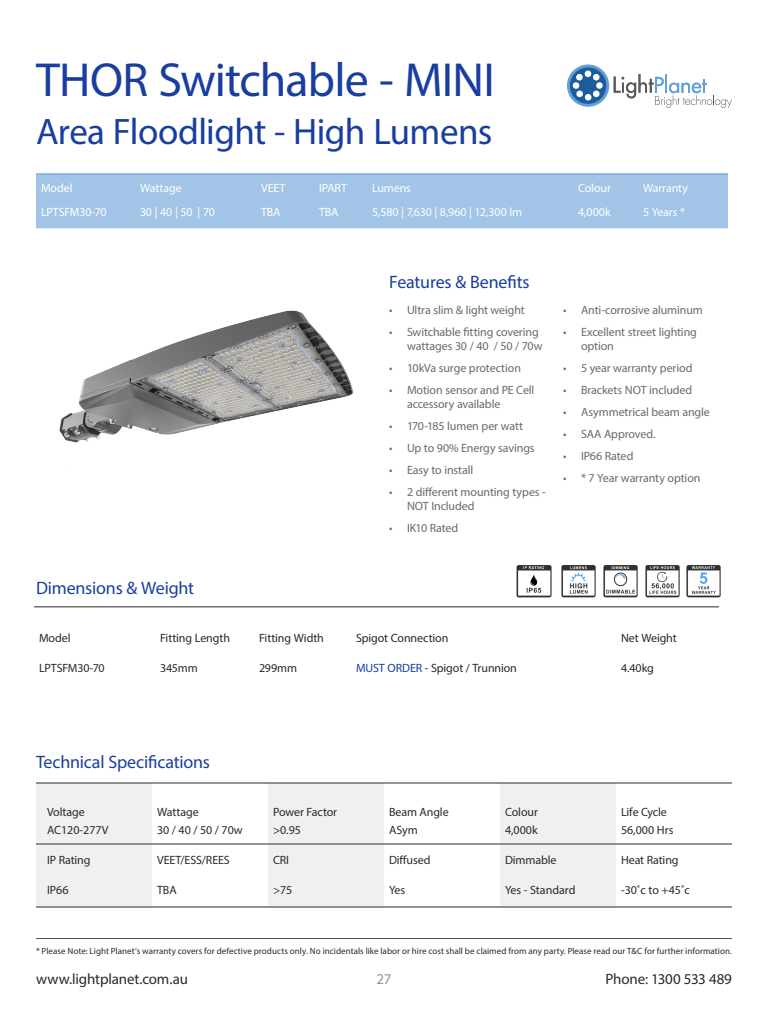
<style>
.page{position:relative;width:768px;height:1024px;background:#fff}
.page>*{position:absolute;margin:0;border:0;box-sizing:border-box;transform-origin:0 0}
.t1{font:48px "Myriad Pro";letter-spacing:-.015em;color:#1a3ea0}
.t2{font:37px "Myriad Pro";letter-spacing:-.02em;color:#1a3ea0}
.t3{font:18px "Myriad Pro";letter-spacing:-.01em;color:#1a3ea0}
.t4{font:15px "Myriad Pro";letter-spacing:-.01em;color:#292929}
.t5{font:15px "Myriad Pro";color:#949494}
.t6{font:12px/14px "Myriad Pro";letter-spacing:-.01em;color:#696969}
.t7{font:12px "Myriad Pro";letter-spacing:-.005em;color:#292929}
.t8{font:12px "Myriad Pro";letter-spacing:-.01em;color:#fff}
.t9{font:9px "Myriad Pro";letter-spacing:.005em;color:#292929}
.s1{color:#1a3ea0}
</style>
<div class="page">
<hr style="left:36px;top:938px;width:696px;height:1px;background:#545454">
<svg style="left:36px;top:784px;width:580px;height:122px;fill:#f0f0f0"></svg>
<svg style="left:616px;top:843px;width:116px;height:1px"></svg>
<hr style="left:36px;top:782px;width:116px;height:2px;background:#292929">
<hr style="left:152px;top:782px;width:116px;height:2px;background:#292929">
<hr style="left:268px;top:782px;width:116px;height:2px;background:#292929">
<hr style="left:384px;top:782px;width:116px;height:2px;background:#292929">
<hr style="left:500px;top:782px;width:116px;height:2px;background:#292929">
<hr style="left:616px;top:782px;width:116px;height:2px;background:#292929">
<hr style="left:36px;top:844px;width:116px;height:1px;background:#292929">
<hr style="left:152px;top:844px;width:116px;height:1px;background:#292929">
<hr style="left:268px;top:844px;width:116px;height:1px;background:#292929">
<hr style="left:384px;top:844px;width:116px;height:1px;background:#292929">
<hr style="left:500px;top:844px;width:116px;height:1px;background:#292929">
<hr style="left:616px;top:844px;width:116px;height:1px;background:#292929">
<hr style="left:36px;top:906px;width:116px;height:2px;background:#292929">
<hr style="left:152px;top:906px;width:116px;height:2px;background:#292929">
<hr style="left:268px;top:906px;width:116px;height:2px;background:#292929">
<hr style="left:384px;top:906px;width:116px;height:2px;background:#292929">
<hr style="left:500px;top:906px;width:116px;height:2px;background:#292929">
<hr style="left:616px;top:906px;width:116px;height:2px;background:#292929">
<hr style="left:34px;top:606px;width:121px;height:1px;background:#292929">
<hr style="left:155px;top:606px;width:99px;height:1px;background:#292929">
<hr style="left:254px;top:606px;width:97px;height:1px;background:#292929">
<hr style="left:351px;top:606px;width:265px;height:1px;background:#292929">
<hr style="left:616px;top:606px;width:103px;height:1px;background:#292929">
<svg style="left:567px;top:65px;width:42px;height:42px"></svg>
<div style="left:570px;top:67px;width:36px;height:37px;background:#1c5c9c;border-radius:50%"></div>
<svg style="left:614px;top:74px;width:118px;height:34px"></svg>
<svg style="left:585px;top:71px;width:6px;height:6px"></svg>
<div style="left:593px;top:74px;width:7px;height:7px;background:#fff;border-radius:50%"></div>
<div style="left:576px;top:74px;width:7px;height:7px;background:#fff;border-radius:50%"></div>
<div style="left:596px;top:82px;width:7px;height:7px;background:#fff;border-radius:50%"></div>
<div style="left:573px;top:82px;width:6px;height:7px;background:#fff;border-radius:50%"></div>
<div style="left:593px;top:91px;width:7px;height:6px;background:#fff;border-radius:50%"></div>
<div style="left:585px;top:94px;width:7px;height:7px;background:#fff;border-radius:50%"></div>
<div style="left:576px;top:91px;width:7px;height:6px;background:#fff;border-radius:50%"></div>
<img style="left:59px;top:310px;width:295px;height:133px">
<img style="left:686px;top:565px;width:35px;height:33px">
<img style="left:645px;top:565px;width:35px;height:33px">
<img style="left:603px;top:565px;width:35px;height:33px">
<img style="left:516px;top:565px;width:80px;height:33px">
<div style="left:36px;top:174px;width:692px;height:54px;background:#a2c5e7"></div>
<hr style="left:36px;top:173px;width:104px;height:1px;background:#639ed6">
<hr style="left:140px;top:173px;width:121px;height:1px;background:#639ed6">
<hr style="left:261px;top:173px;width:58px;height:1px;background:#639ed6">
<hr style="left:319px;top:173px;width:53px;height:1px;background:#639ed6">
<hr style="left:372px;top:173px;width:206px;height:1px;background:#639ed6">
<hr style="left:578px;top:173px;width:65px;height:1px;background:#639ed6">
<hr style="left:643px;top:173px;width:85px;height:1px;background:#639ed6">
<p class="t1" style="left:36px;top:50px;width:460px">THOR Switchable - MINI</p>
<p class="t2" style="left:36px;top:109px;width:458px">Area Floodlight - High Lumens</p>
<p class="t8" style="left:41px;top:181px;width:33px">Model</p>
<p class="t8" style="left:140px;top:181px;width:43px">Wattage</p>
<p class="t8" style="left:261px;top:181px;width:26px">VEET</p>
<p class="t8" style="left:319px;top:181px;width:29px">IPART</p>
<p class="t8" style="left:372px;top:181px;width:41px">Lumens</p>
<p class="t8" style="left:578px;top:181px;width:34px">Colour</p>
<p class="t8" style="left:643px;top:181px;width:47px">Warranty</p>
<p class="t8" style="left:41px;top:205px;width:67px">LPTSFM30-70</p>
<p class="t8" style="left:140px;top:205px;width:76px">30 | 40 | 50 | 70</p>
<p class="t8" style="left:261px;top:205px;width:21px">TBA</p>
<p class="t8" style="left:319px;top:205px;width:21px">TBA</p>
<p class="t8" style="left:372px;top:205px;width:152px">5,580 | 7,630 | 8,960 | 12,300 lm</p>
<p class="t8" style="left:578px;top:205px;width:34px">4,000k</p>
<p class="t8" style="left:643px;top:205px;width:44px">5 Years *</p>
<p class="t3" style="left:389px;top:271px;width:142px">Features &amp; Benefits</p>
<p class="t6" style="left:389px;top:303px;width:137px">• Ultra slim &amp; light weight</p>
<p class="t6" style="left:407px;top:325px;width:137px;text-indent:-18px">• Switchable fitting covering wattages 30 / 40 / 50 / 70w</p>
<p class="t6" style="left:389px;top:361px;width:134px">• 10kVa surge protection</p>
<p class="t6" style="left:407px;top:383px;width:129px;text-indent:-18px">• Motion sensor and PE Cell accessory available</p>
<p class="t6" style="left:389px;top:419px;width:136px">• 170-185 lumen per watt</p>
<p class="t6" style="left:389px;top:441px;width:147px">• Up to 90% Energy savings</p>
<p class="t6" style="left:389px;top:463px;width:86px">• Easy to install</p>
<p class="t6" style="left:407px;top:485px;width:140px;text-indent:-18px">• 2 different mounting types -<br>NOT Included</p>
<p class="t6" style="left:389px;top:521px;width:71px">• IK10 Rated</p>
<p class="t6" style="left:563px;top:303px;width:141px">• Anti-corrosive aluminum</p>
<p class="t6" style="left:581px;top:325px;width:117px;text-indent:-18px">• Excellent street lighting option</p>
<p class="t6" style="left:563px;top:361px;width:131px">• 5 year warranty period</p>
<p class="t6" style="left:563px;top:383px;width:131px">• Brackets NOT included</p>
<p class="t6" style="left:563px;top:405px;width:148px">• Asymmetrical beam angle</p>
<p class="t6" style="left:563px;top:427px;width:94px">• SAA Approved.</p>
<p class="t6" style="left:563px;top:449px;width:72px">• IP66 Rated</p>
<p class="t6" style="left:563px;top:471px;width:139px">• * 7 Year warranty option</p>
<p class="t3" style="left:36px;top:577px;width:160px">Dimensions &amp; Weight</p>
<p class="t7" style="left:39px;top:631px;width:33px">Model</p>
<p class="t7" style="left:160px;top:631px;width:72px">Fitting Length</p>
<p class="t7" style="left:259px;top:631px;width:66px">Fitting Width</p>
<p class="t7" style="left:356px;top:631px;width:94px">Spigot Connection</p>
<p class="t7" style="left:621px;top:631px;width:57px">Net Weight</p>
<p class="t7" style="left:39px;top:661px;width:67px">LPTSFM30-70</p>
<p class="t7" style="left:160px;top:661px;width:39px">345mm</p>
<p class="t7" style="left:259px;top:661px;width:40px">299mm</p>
<p class="t7" style="left:356px;top:661px;width:162px"><span class="s1">MUST ORDER</span> - Spigot / Trunnion</p>
<p class="t7" style="left:621px;top:661px;width:34px">4.40kg</p>
<p class="t3" style="left:36px;top:751px;width:176px">Technical Specifications</p>
<p class="t7" style="left:47px;top:805px;width:39px">Voltage</p>
<p class="t7" style="left:157px;top:805px;width:43px">Wattage</p>
<p class="t7" style="left:273px;top:805px;width:66px">Power Factor</p>
<p class="t7" style="left:389px;top:805px;width:61px">Beam Angle</p>
<p class="t7" style="left:505px;top:805px;width:34px">Colour</p>
<p class="t7" style="left:621px;top:805px;width:47px">Life Cycle</p>
<p class="t7" style="left:47px;top:823px;width:63px">AC120-277V</p>
<p class="t7" style="left:157px;top:823px;width:87px">30 / 40 / 50 / 70w</p>
<p class="t7" style="left:273px;top:823px;width:30px">&gt;0.95</p>
<p class="t7" style="left:389px;top:823px;width:30px">ASym</p>
<p class="t7" style="left:505px;top:823px;width:34px">4,000k</p>
<p class="t7" style="left:621px;top:823px;width:54px">56,000 Hrs</p>
<p class="t7" style="left:47px;top:853px;width:45px">IP Rating</p>
<p class="t7" style="left:157px;top:853px;width:74px">VEET/ESS/REES</p>
<p class="t7" style="left:273px;top:853px;width:18px">CRI</p>
<p class="t7" style="left:389px;top:853px;width:43px">Diffused</p>
<p class="t7" style="left:505px;top:853px;width:53px">Dimmable</p>
<p class="t7" style="left:621px;top:853px;width:59px">Heat Rating</p>
<p class="t7" style="left:47px;top:883px;width:23px">IP66</p>
<p class="t7" style="left:157px;top:883px;width:21px">TBA</p>
<p class="t7" style="left:273px;top:883px;width:21px">&gt;75</p>
<p class="t7" style="left:389px;top:883px;width:18px">Yes</p>
<p class="t7" style="left:505px;top:883px;width:72px">Yes - Standard</p>
<p class="t7" style="left:621px;top:883px;width:70px">-30˚c to +45˚c</p>
<p class="t9" style="left:36px;top:945px;width:698px">* Please Note: Light Planet’s warranty covers for defective products only. No incidentals like labor or hire cost shall be claimed from any party. Please read our T&amp;C for further information.</p>
<p class="t4" style="left:36px;top:970px;width:153px">www.lightplanet.com.au</p>
<p class="t5" style="left:377px;top:970px;width:16px">27</p>
<p class="t4" style="left:605px;top:970px;width:128px">Phone: 1300 533 489</p>
</div>
